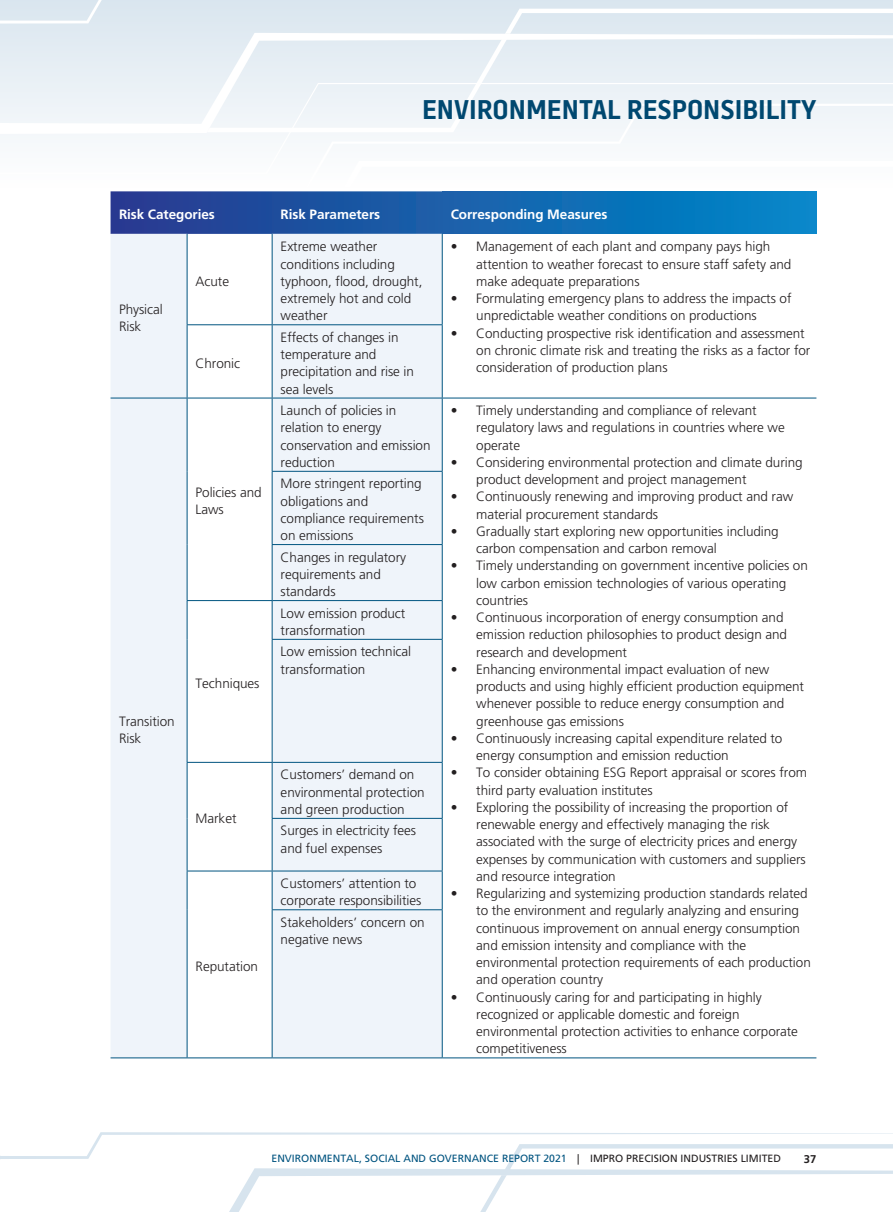
<style>
.page{position:relative;width:893px;height:1212px;background:#fff}
.page>*{position:absolute;margin:0;border:0;box-sizing:border-box;transform-origin:0 0}
.t1{font:700 27px "Battersea";color:#004870}
._50_Table_txt{font:300 13.5px/17.2px "Frutiger LT Std";letter-spacing:-.005em;color:#231f20}
._50_Table_txt-2{font:700 13.5px "Frutiger LT Std";letter-spacing:-.005em;color:#fff}
.t2{font:700 11.25px "Frutiger LT Std";color:#231f20}
.t3{font:10.5px "Frutiger LT Std";color:#005480}
.s1{color:#231f20}
</style>
<div class="page">
<svg style="left:0;top:1132px;width:893px;height:80px"></svg>
<div style="left:0;top:24px;width:207px;height:9px;background:#dfe9f1"></div>
<svg style="left:207px;top:24px;width:686px;height:59px;background:#e5edf3"></svg>
<svg style="left:0;top:34px;width:510px;height:49px;background:#e7eef4"></svg>
<svg style="left:0;top:83px;width:893px;height:55px;fill:#edf3f7"></svg>
<div style="left:305px;top:104px;width:588px;height:34px;background:#f1f6f9"></div>
<svg style="left:0;top:0;width:893px;height:24px;background:#dee9f1"></svg>
<svg style="left:111px;top:191px;width:706px;height:43px;background:#224e9d"></svg>
<div style="left:442px;top:191px;width:374px;height:43px;background:linear-gradient(to right,#185faa,#0088ca)"></div>
<svg style="left:111px;top:234px;width:331px;height:823px;fill:#eff4fa"></svg>
<hr style="left:187px;top:234px;width:1px;height:90px;background:#005480">
<hr style="left:272px;top:234px;width:1px;height:90px;background:#005480">
<hr style="left:442px;top:234px;width:1px;height:90px;background:#005480">
<hr style="left:187px;top:325px;width:1px;height:73px;background:#005480">
<hr style="left:272px;top:325px;width:1px;height:73px;background:#005480">
<hr style="left:442px;top:325px;width:1px;height:73px;background:#005480">
<hr style="left:187px;top:398px;width:85px;height:1px;background:#005480">
<hr style="left:272px;top:398px;width:170px;height:1px;background:#005480">
<hr style="left:187px;top:324px;width:85px;height:1px;background:#005480">
<hr style="left:272px;top:324px;width:171px;height:1px;background:#005480">
<hr style="left:272px;top:398px;width:1px;height:73px;background:#005480">
<hr style="left:272px;top:471px;width:171px;height:1px;background:#005480">
<hr style="left:272px;top:472px;width:1px;height:72px;background:#005480">
<hr style="left:272px;top:544px;width:171px;height:1px;background:#005480">
<hr style="left:272px;top:545px;width:1px;height:55px;background:#005480">
<hr style="left:187px;top:600px;width:85px;height:1px;background:#005480">
<hr style="left:187px;top:762px;width:85px;height:1px;background:#005480">
<hr style="left:272px;top:600px;width:171px;height:1px;background:#005480">
<hr style="left:272px;top:601px;width:1px;height:38px;background:#005480">
<hr style="left:272px;top:639px;width:171px;height:1px;background:#005480">
<hr style="left:272px;top:640px;width:1px;height:122px;background:#005480">
<hr style="left:272px;top:762px;width:171px;height:1px;background:#005480">
<hr style="left:272px;top:763px;width:1px;height:55px;background:#005480">
<hr style="left:272px;top:818px;width:171px;height:1px;background:#005480">
<hr style="left:272px;top:819px;width:1px;height:52px;background:#005480">
<hr style="left:187px;top:871px;width:85px;height:1px;background:#005480">
<hr style="left:187px;top:1057px;width:85px;height:1px;background:#005480">
<hr style="left:272px;top:871px;width:171px;height:1px;background:#005480">
<hr style="left:272px;top:871px;width:1px;height:38px;background:#005480">
<hr style="left:272px;top:909px;width:171px;height:1px;background:#005480">
<hr style="left:272px;top:910px;width:1px;height:147px;background:#005480">
<hr style="left:272px;top:1057px;width:170px;height:1px;background:#005480">
<hr style="left:111px;top:398px;width:76px;height:1px;background:#005480">
<hr style="left:187px;top:398px;width:1px;height:73px;background:#005480">
<hr style="left:187px;top:471px;width:1px;height:73px;background:#005480">
<hr style="left:187px;top:544px;width:1px;height:56px;background:#005480">
<hr style="left:187px;top:601px;width:1px;height:38px;background:#005480">
<hr style="left:187px;top:639px;width:1px;height:123px;background:#005480">
<hr style="left:187px;top:763px;width:1px;height:55px;background:#005480">
<hr style="left:187px;top:818px;width:1px;height:53px;background:#005480">
<hr style="left:187px;top:871px;width:1px;height:39px;background:#005480">
<hr style="left:187px;top:910px;width:1px;height:147px;background:#005480">
<hr style="left:111px;top:1057px;width:76px;height:1px;background:#005480">
<hr style="left:442px;top:398px;width:374px;height:1px;background:#005480">
<hr style="left:442px;top:398px;width:1px;height:73px;background:#005480">
<hr style="left:442px;top:472px;width:1px;height:72px;background:#005480">
<hr style="left:442px;top:545px;width:1px;height:55px;background:#005480">
<hr style="left:442px;top:601px;width:1px;height:38px;background:#005480">
<hr style="left:442px;top:640px;width:1px;height:122px;background:#005480">
<hr style="left:442px;top:763px;width:1px;height:55px;background:#005480">
<hr style="left:442px;top:819px;width:1px;height:52px;background:#005480">
<hr style="left:442px;top:871px;width:1px;height:38px;background:#005480">
<hr style="left:442px;top:910px;width:1px;height:147px;background:#005480">
<hr style="left:442px;top:1057px;width:374px;height:1px;background:#005480">
<h1 class="t1" style="left:422px;top:93px;width:396px">ENVIRONMENTAL RESPONSIBILITY</h1>
<p class="_50_Table_txt-2" style="left:119px;top:206px;width:97px">Risk Categories</p>
<p class="_50_Table_txt-2" style="left:281px;top:206px;width:101px">Risk Parameters</p>
<p class="_50_Table_txt-2" style="left:451px;top:206px;width:158px">Corresponding Measures</p>
<p class="_50_Table_txt" style="left:119px;top:301px;width:45px">Physical<br>Risk</p>
<p class="_50_Table_txt" style="left:119px;top:712px;width:57px">Transition<br>Risk</p>
<p class="_50_Table_txt" style="left:281px;top:238px;width:143px">Extreme weather conditions including typhoon, flood, drought, extremely hot and cold weather</p>
<p class="_50_Table_txt" style="left:476px;top:238px;width:317px;text-indent:-26px">• Management of each plant and company pays high attention to weather forecast to ensure staff safety and make adequate preparations</p>
<p class="_50_Table_txt" style="left:196px;top:273px;width:35px">Acute</p>
<p class="_50_Table_txt" style="left:476px;top:290px;width:317px;text-indent:-26px">• Formulating emergency plans to address the impacts of unpredictable weather conditions on productions</p>
<p class="_50_Table_txt" style="left:476px;top:324px;width:336px;text-indent:-26px">• Conducting prospective risk identification and assessment on chronic climate risk and treating the risks as a factor for</p>
<p class="_50_Table_txt" style="left:281px;top:329px;width:135px">Effects of changes in temperature and precipitation and rise in sea levels</p>
<p class="_50_Table_txt" style="left:196px;top:355px;width:46px">Chronic</p>
<p class="_50_Table_txt" style="left:476px;top:359px;width:193px">consideration of production plans</p>
<p class="_50_Table_txt" style="left:196px;top:484px;width:68px">Policies and<br>Laws</p>
<p class="_50_Table_txt" style="left:196px;top:675px;width:65px">Techniques</p>
<p class="_50_Table_txt" style="left:196px;top:810px;width:42px">Market</p>
<p class="_50_Table_txt" style="left:196px;top:958px;width:64px">Reputation</p>
<p class="_50_Table_txt" style="left:281px;top:402px;width:151px">Launch of policies in relation to energy conservation and emission reduction</p>
<p class="_50_Table_txt" style="left:476px;top:402px;width:310px;text-indent:-26px">• Timely understanding and compliance of relevant regulatory laws and regulations in countries where we operate</p>
<p class="_50_Table_txt" style="left:476px;top:454px;width:328px;text-indent:-26px">• Considering environmental protection and climate during product development and project management</p>
<p class="_50_Table_txt" style="left:476px;top:488px;width:318px;text-indent:-26px">• Continuously renewing and improving product and raw material procurement standards</p>
<p class="_50_Table_txt" style="left:476px;top:523px;width:304px;text-indent:-26px">• Gradually start exploring new opportunities including carbon compensation and carbon removal</p>
<p class="_50_Table_txt" style="left:476px;top:557px;width:333px;text-indent:-26px">• Timely understanding on government incentive policies on low carbon emission technologies of various operating countries</p>
<p class="_50_Table_txt" style="left:476px;top:609px;width:312px;text-indent:-26px">• Continuous incorporation of energy consumption and emission reduction philosophies to product design and research and development</p>
<p class="_50_Table_txt" style="left:476px;top:661px;width:329px;text-indent:-26px">• Enhancing environmental impact evaluation of new products and using highly efficient production equipment whenever possible to reduce energy consumption and greenhouse gas emissions</p>
<p class="_50_Table_txt" style="left:476px;top:730px;width:308px;text-indent:-26px">• Continuously increasing capital expenditure related to energy consumption and emission reduction</p>
<p class="_50_Table_txt" style="left:476px;top:764px;width:332px;text-indent:-26px">• To consider obtaining ESG Report appraisal or scores from third party evaluation institutes</p>
<p class="_50_Table_txt" style="left:476px;top:799px;width:331px;text-indent:-26px">• Exploring the possibility of increasing the proportion of renewable energy and effectively managing the risk associated with the surge of electricity prices and energy expenses by communication with customers and suppliers and resource integration</p>
<p class="_50_Table_txt" style="left:476px;top:885px;width:336px;text-indent:-26px">• Regularizing and systemizing production standards related to the environment and regularly analyzing and ensuring continuous improvement on annual energy consumption and emission intensity and compliance with the environmental protection requirements of each production and operation country</p>
<p class="_50_Table_txt" style="left:476px;top:988px;width:323px;text-indent:-26px">• Continuously caring for and participating in highly recognized or applicable domestic and foreign environmental protection activities to enhance corporate competitiveness</p>
<p class="_50_Table_txt" style="left:281px;top:475px;width:145px">More stringent reporting obligations and compliance requirements on emissions</p>
<p class="_50_Table_txt" style="left:281px;top:548px;width:127px">Changes in regulatory requirements and standards</p>
<p class="_50_Table_txt" style="left:281px;top:604px;width:126px">Low emission product transformation</p>
<p class="_50_Table_txt" style="left:281px;top:643px;width:132px">Low emission technical transformation</p>
<p class="_50_Table_txt" style="left:281px;top:766px;width:145px">Customers’ demand on environmental protection and green production</p>
<p class="_50_Table_txt" style="left:281px;top:822px;width:137px">Surges in electricity fees and fuel expenses</p>
<p class="_50_Table_txt" style="left:281px;top:875px;width:142px">Customers’ attention to corporate responsibilities</p>
<p class="_50_Table_txt" style="left:281px;top:914px;width:145px">Stakeholders’ concern on negative news</p>
<p class="t3" style="left:272px;top:1152px;width:511px">ENVIRONMENTAL, SOCIAL AND GOVERNANCE REPORT 2021 <span class="s1">| IMPRO PRECISION INDUSTRIES LIMITED</span></p>
<p class="t2" style="left:804px;top:1152px;width:14px">37</p>
</div>
